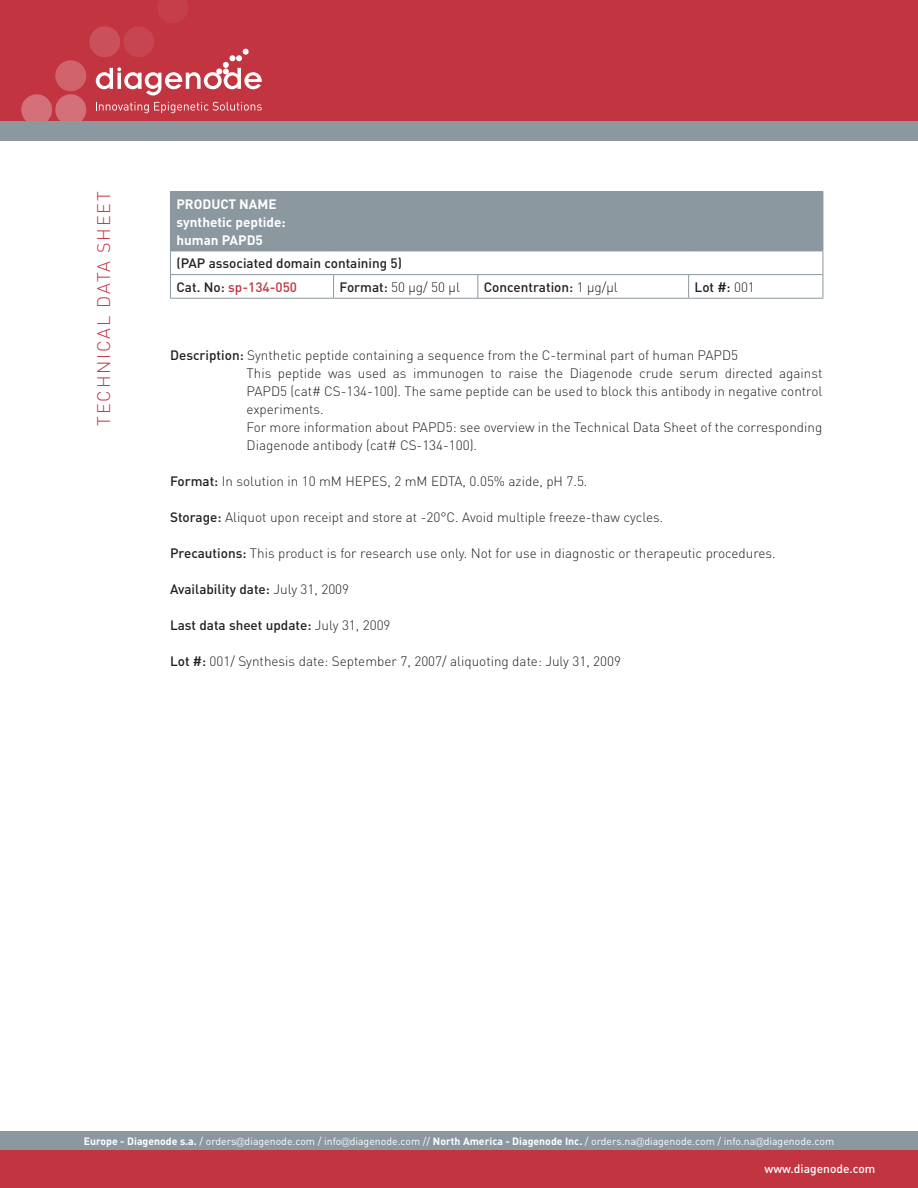
<style>
.page{position:relative;width:918px;height:1188px;background:#fff}
.page>*{position:absolute;margin:0;border:0;box-sizing:border-box;transform-origin:0 0}
.BODY{font:300 18px "DIN";letter-spacing:.1em;color:#c23440}
.BODY-2{font:300 13.5px/18px "DIN";color:#231f20;text-align:justify}
.TAB{font:500 13.5px "DIN";color:#231f20}
.BODY-3{font:500 13.5px "DIN";color:#231f20}
.BODY-4{font:700 13.5px/18px "DIN";color:#fff}
.TAB-2{font:500 13.5px "DIN";color:#c23440}
.TAB-3{font:300 13.5px "DIN";color:#231f20}
.t1{font:500 12px "DIN";color:#fff}
.t2{font:10.5px "DIN";color:#fff}
.s1{color:#231f20}
.s2{font-weight:500}
.s3{font-weight:300}
.s4{font-weight:700}
.s5{font-family:"Gill Sans";font-weight:300}
</style>
<div class="page">
<div style="left:0;top:1131px;width:918px;height:20px;background:#8b98a0"></div>
<div style="left:0;top:0;width:918px;height:121px;background:#c23440"></div>
<div style="left:55px;top:94px;width:31px;height:31px;background:#d47078;border-radius:50%"></div>
<div style="left:21px;top:94px;width:31px;height:31px;background:#d47078;border-radius:50%"></div>
<div style="left:55px;top:60px;width:31px;height:31px;background:#d0636c;border-radius:50%"></div>
<div style="left:89px;top:26px;width:31px;height:31px;background:#ca515b;border-radius:50%"></div>
<div style="left:123px;top:26px;width:31px;height:31px;background:#c74550;border-radius:50%"></div>
<svg style="left:158px;top:0;width:30px;height:23px"></svg>
<div style="left:0;top:121px;width:918px;height:20px;background:#8b98a0"></div>
<div style="left:0;top:1151px;width:918px;height:37px;background:#c23440"></div>
<svg style="left:96px;top:49px;width:166px;height:46px"></svg>
<svg style="left:96px;top:102px;width:166px;height:11px"></svg>
<div style="left:170px;top:192px;width:653px;height:59px;background:#8b98a0"></div>
<hr style="left:170px;top:191px;width:164px;height:1px;background:#8b98a0">
<hr style="left:334px;top:191px;width:144px;height:1px;background:#8b98a0">
<hr style="left:478px;top:191px;width:211px;height:1px;background:#8b98a0">
<hr style="left:689px;top:191px;width:134px;height:1px;background:#8b98a0">
<hr style="left:823px;top:192px;width:1px;height:59px;background:#8b98a0">
<hr style="left:170px;top:251px;width:164px;height:1px;background:#8b98a0">
<hr style="left:334px;top:251px;width:144px;height:1px;background:#8b98a0">
<hr style="left:478px;top:251px;width:211px;height:1px;background:#8b98a0">
<hr style="left:689px;top:251px;width:134px;height:1px;background:#8b98a0">
<hr style="left:170px;top:274px;width:164px;height:1px;background:#8b98a0">
<svg style="left:170px;top:251px;width:1px;height:47px"></svg>
<hr style="left:334px;top:274px;width:144px;height:1px;background:#8b98a0">
<svg style="left:333px;top:275px;width:1px;height:23px"></svg>
<hr style="left:478px;top:274px;width:211px;height:1px;background:#8b98a0">
<svg style="left:477px;top:275px;width:1px;height:23px"></svg>
<hr style="left:689px;top:274px;width:134px;height:1px;background:#8b98a0">
<svg style="left:688px;top:275px;width:1px;height:23px"></svg>
<svg style="left:823px;top:251px;width:1px;height:47px"></svg>
<hr style="left:170px;top:298px;width:164px;height:1px;background:#8b98a0">
<hr style="left:334px;top:298px;width:144px;height:1px;background:#8b98a0">
<hr style="left:478px;top:298px;width:211px;height:1px;background:#8b98a0">
<hr style="left:689px;top:298px;width:134px;height:1px;background:#8b98a0">
<p class="BODY" style="left:93px;top:426px;width:236px;rotate:-90deg">TECHNICAL DATA SHEET</p>
<p class="BODY-4" style="left:176px;top:194px;width:102px">PRODUCT NAME</p>
<p class="BODY-4" style="left:176px;top:212px;width:111px">synthetic peptide: human PAPD5</p>
<p class="TAB" style="left:176px;top:255px;width:227px">(PAP associated domain containing 5)</p>
<p class="TAB-2" style="left:176px;top:278px;width:122px"><span class="s1">Cat. No:</span> sp-134-050</p>
<p class="TAB-3" style="left:340px;top:279px;width:122px"><span class="s2">Format:</span> 50 µg/ 50 µl</p>
<p class="TAB" style="left:484px;top:278px;width:135px">Concentration: <span class="s3">1 µg/µl</span></p>
<p class="TAB" style="left:695px;top:278px;width:62px">Lot #: <span class="s3">001</span></p>
<p class="BODY-2" style="left:170px;top:346px;width:570px"><span class="s2">Description:</span> Synthetic peptide containing a sequence from the C-terminal part of human PAPD5</p>
<p class="BODY-2" style="left:247px;top:364px;width:577px">This peptide was used as immunogen to raise the Diagenode crude serum directed against PAPD5 (cat# CS-134-100). The same peptide can be used to block this antibody in negative control experiments.</p>
<p class="BODY-2" style="left:247px;top:418px;width:577px">For more information about PAPD5: see overview in the Technical Data Sheet of the corresponding<br>Diagenode antibody (cat# CS-134-100).</p>
<p class="BODY-2" style="left:170px;top:472px;width:419px"><span class="s2">Format:</span> In solution in 10 mM HEPES, 2 mM EDTA, 0.05% azide, pH 7.5.</p>
<p class="BODY-2" style="left:170px;top:508px;width:495px"><span class="s2">Storage:</span> Aliquot upon receipt and store at -20°C. Avoid multiple freeze-thaw cycles.</p>
<p class="BODY-2" style="left:170px;top:544px;width:607px"><span class="s2">Precautions:</span> This product is for research use only. Not for use in diagnostic or therapeutic procedures.</p>
<p class="BODY-3" style="left:170px;top:580px;width:181px">Availability date: <span class="s3">July 31, 2009</span></p>
<p class="BODY-3" style="left:170px;top:616px;width:222px">Last data sheet update: <span class="s3">July 31, 2009</span></p>
<p class="BODY-2" style="left:170px;top:652px;width:452px"><span class="s2">Lot #:</span> 001/ Synthesis date: September 7, 2007/ aliquoting date: July 31, 2009</p>
<p class="t2" style="left:84px;top:1134px;width:752px"><span class="s4">Europe - Diagenode s.a.</span> / orders<span class="s5">@</span>diagenode.com / info<span class="s5">@</span>diagenode.com // <span class="s4">North America - Diagenode Inc.</span> / orders.na<span class="s5">@</span>diagenode.com / info.na<span class="s5">@</span>diagenode.com</p>
<p class="t1" style="left:764px;top:1161px;width:113px">www.diagenode.com</p>
</div>
